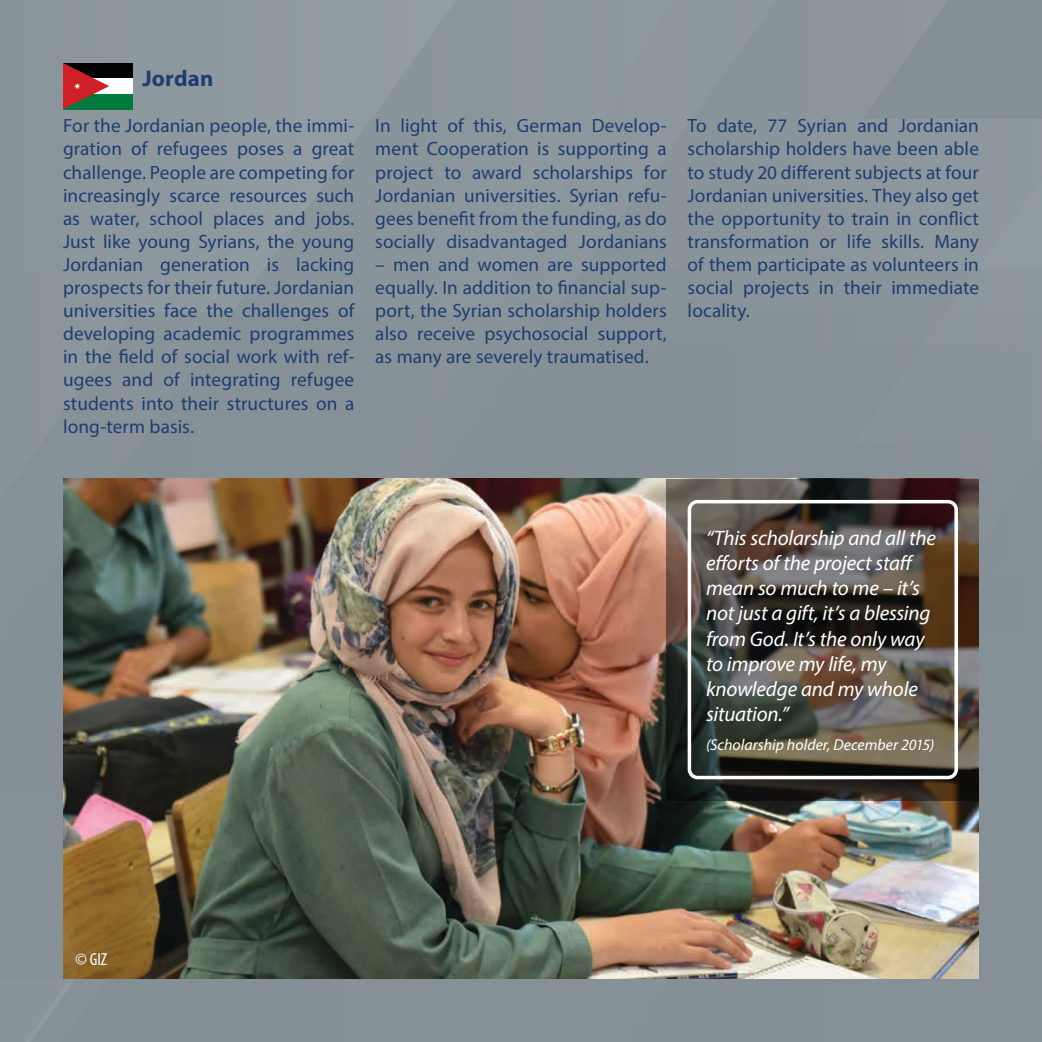
<style>
.page{position:relative;width:1042px;height:1042px;background:#fff}
.page>*{position:absolute;margin:0;border:0;box-sizing:border-box;transform-origin:0 0}
.t1{font:700 22.75px "Myriad Pro";letter-spacing:.01em;color:#1c3e70}
.t2{font:italic 21px/25.2px "Myriad Pro";letter-spacing:-.01em;color:#fff}
.t3{font:19.25px/23.1px "Myriad Pro";letter-spacing:.005em;color:#1c3e70;text-align:justify}
.t4{font:condensed 17.5px "Myriad Pro";color:#fff}
.t5{font:italic 15.75px "Myriad Pro";letter-spacing:.005em;color:#fff}
</style>
<div class="page">
<div style="left:0;top:0;width:529px;height:1042px;background:#8a949b"></div>
<div style="left:529px;top:0;width:513px;height:1042px;background:#889299"></div>
<img style="left:63px;top:479px;width:916px;height:500px">
<svg style="left:666px;top:479px;width:313px;height:321px;background:#4a433a"></svg>
<div style="left:63px;top:63px;width:69px;height:46px;background:#020304"></div>
<div style="left:63px;top:78px;width:69px;height:16px;background:#fff"></div>
<div style="left:63px;top:94px;width:69px;height:15px;background:#007b3e"></div>
<svg style="left:63px;top:63px;width:46px;height:46px"></svg>
<div style="left:687px;top:500px;width:271px;height:279px;border:4px solid #fff;border-radius:8px"></div>
<p class="t1" style="left:142px;top:64px;width:73px">Jordan</p>
<p class="t3" style="left:63px;top:114px;width:293px">For the Jordanian people, the immi&shy;gration of refugees poses a great challenge. People are competing for increasingly scarce resources such as water, school places and jobs.<br>Just like young Syrians, the young Jordanian generation is lacking prospects for their future. Jordanian universities face the challenges of developing academic programmes in the field of social work with ref&shy;ugees and of integrating refugee students into their structures on a long-term basis.</p>
<p class="t3" style="left:375px;top:114px;width:293px">In light of this, German Develop&shy;ment Cooperation is supporting a project to award scholarships for Jordanian universities. Syrian refu&shy;gees benefit from the funding, as do socially disadvantaged Jordanians</p>
<p class="t3" style="left:375px;top:253px;width:293px">– men and women are supported equally. In addition to financial sup&shy;port, the Syrian scholarship holders also receive psychosocial support, as many are severely traumatised.</p>
<p class="t3" style="left:687px;top:114px;width:293px">To date, 77 Syrian and Jordanian scholarship holders have been able to study 20 different subjects at four Jordanian universities. They also get the opportunity to train in conflict transformation or life skills. Many of them participate as volunteers in social projects in their immediate locality.</p>
<p class="t2" style="left:706px;top:525px;width:231px">“This scholarship and all the efforts of the project staff mean so much to me – it’s not just a gift, it’s a blessing from God. It’s the only way to improve my life, my knowledge and my whole situation.”</p>
<p class="t5" style="left:706px;top:735px;width:230px">(Scholarship holder, December 2015)</p>
<p class="t4" style="left:75px;top:948px;width:33px">© GIZ</p>
</div>
